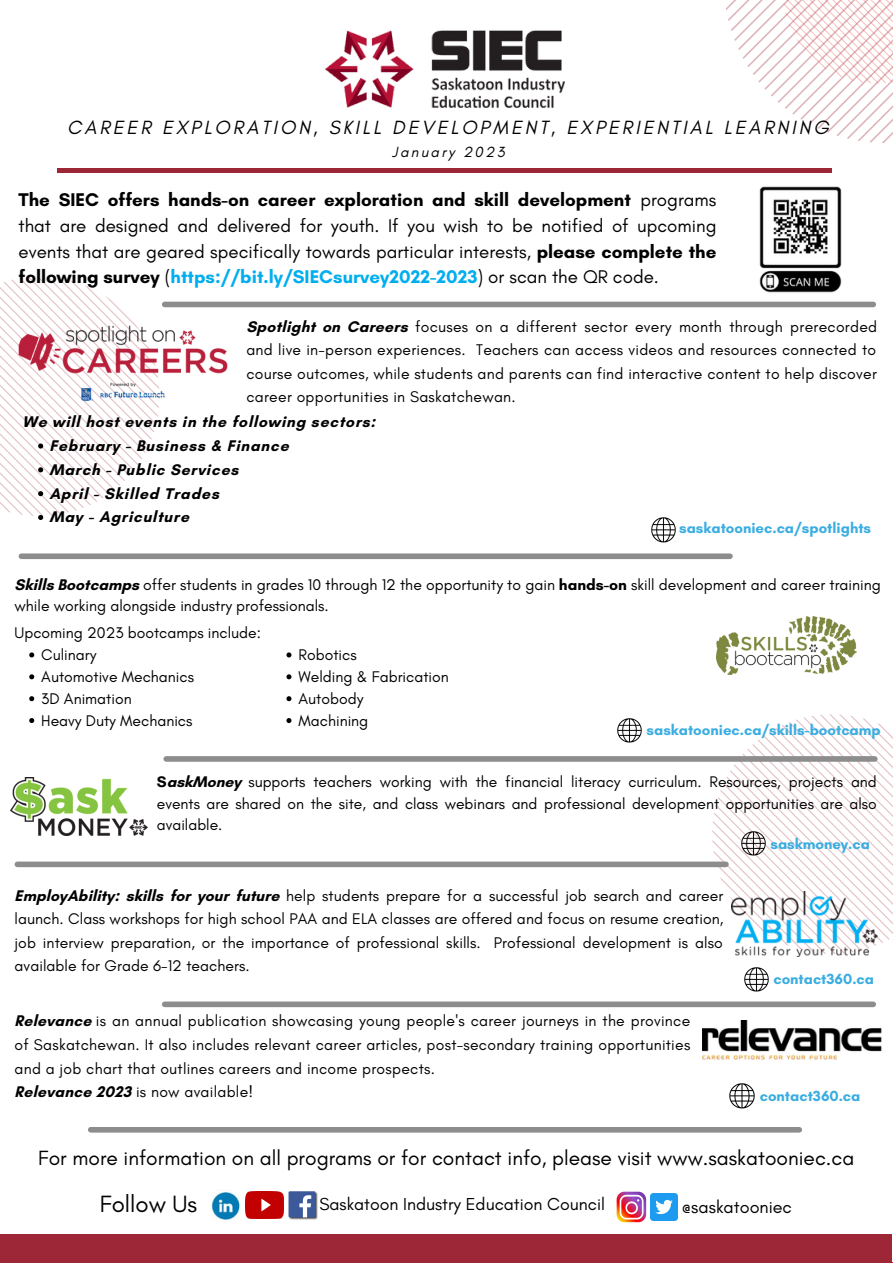
<style>
.page{position:relative;width:893px;height:1264px;background:#fff}
.page>*{position:absolute;margin:0;border:0;box-sizing:border-box;transform-origin:0 0}
.t1{font:24px "Glacial Indifference";color:#000}
.t2{font:21px "Glacial Indifference";color:#000}
.t3{font:italic 19.5px "Glacial Indifference";letter-spacing:.15em;color:#000}
.t4{font:18.75px/25.8px "Glacial Indifference";color:#000;text-align:justify}
.t5{font:18px "Glacial Indifference";color:#000}
.t6{font:17.7px "Glacial Indifference";color:#000}
.t7{font:15.75px/23.5px "Glacial Indifference";letter-spacing:.005em;color:#000}
.t8{font:700 15.75px/23.9px "Glacial Indifference";letter-spacing:.05em;color:#000}
.t9{font:15.6px/21.3px "Glacial Indifference";color:#000;text-align:justify}
.t10{font:700 15px "Glacial Indifference";color:#3aade1}
.t11{font:italic 15px "Glacial Indifference";letter-spacing:.15em;color:#000}
.s1{font-weight:700}
.s2{font-weight:700;color:#00aeef}
</style>
<div class="page">
<svg style="left:726px;top:0;width:166px;height:143px"></svg>
<hr style="left:57px;top:169px;width:774px;height:4px;background:#9d2637">
<hr style="left:0;top:1261px;width:892px;height:1px;background:#ff1616">
<div style="left:165px;top:301px;width:708px;height:6px;background:#8d8d8d"></div>
<div style="left:21px;top:553px;width:709px;height:6px;background:#8d8d8d"></div>
<svg style="left:712px;top:714px;width:180px;height:229px"></svg>
<div style="left:0;top:1233px;width:891px;height:29px;background:#9d2637"></div>
<img style="left:325px;top:30px;width:240px;height:78px">
<svg style="left:0;top:276px;width:159px;height:244px"></svg>
<img style="left:759px;top:186px;width:83px;height:107px">
<img style="left:716px;top:617px;width:140px;height:57px">
<img style="left:10px;top:778px;width:137px;height:57px">
<div style="left:166px;top:756px;width:708px;height:5px;background:#8d8d8d"></div>
<img style="left:212px;top:1190px;width:28px;height:30px">
<img style="left:288px;top:1191px;width:29px;height:29px">
<img style="left:245px;top:1191px;width:39px;height:27px">
<img style="left:616px;top:1191px;width:31px;height:32px">
<img style="left:651px;top:1193px;width:26px;height:27px">
<img style="left:651px;top:517px;width:25px;height:26px">
<img style="left:617px;top:718px;width:25px;height:25px">
<div style="left:17px;top:861px;width:709px;height:6px;background:#8d8d8d"></div>
<img style="left:702px;top:1020px;width:180px;height:40px">
<div style="left:91px;top:1126px;width:708px;height:6px;background:#8d8d8d"></div>
<img style="left:740px;top:830px;width:26px;height:27px">
<img style="left:731px;top:891px;width:146px;height:65px">
<img style="left:744px;top:967px;width:25px;height:25px">
<div style="left:165px;top:1001px;width:708px;height:6px;background:#8d8d8d"></div>
<img style="left:15px;top:321px;width:213px;height:81px">
<svg style="left:29px;top:652px;width:5px;height:5px"></svg>
<svg style="left:29px;top:674px;width:5px;height:5px"></svg>
<svg style="left:29px;top:696px;width:5px;height:5px"></svg>
<svg style="left:29px;top:718px;width:5px;height:5px"></svg>
<svg style="left:286px;top:652px;width:5px;height:5px"></svg>
<svg style="left:286px;top:674px;width:5px;height:5px"></svg>
<svg style="left:286px;top:696px;width:5px;height:5px"></svg>
<svg style="left:286px;top:718px;width:5px;height:5px"></svg>
<img style="left:729px;top:1083px;width:26px;height:26px">
<p class="t3" style="left:67px;top:116px;width:763px">CAREER EXPLORATION, SKILL DEVELOPMENT, EXPERIENTIAL LEARNING</p>
<p class="t11" style="left:392px;top:142px;width:114px">January 2023</p>
<p class="t4" style="left:19px;top:186px;width:699px"><span class="s1">The SIEC offers hands-on career exploration and skill development</span> programs that are designed and delivered for youth. If you wish to be notified of upcoming events that are geared specifically towards particular interests, <span class="s1">please complete the following survey</span> (<span class="s2">https://bit.ly/SIECsurvey2022-2023</span>) or scan the QR code.</p>
<p class="t7" style="left:246px;top:314px;width:632px;text-align:justify"><span class="s1">Spotlight on Careers</span> focuses on a different sector every month through prerecorded and live in-person experiences. Teachers can access videos and resources connected to course outcomes, while students and parents can find interactive content to help discover career opportunities in Saskatchewan.</p>
<p class="t8" style="left:23px;top:410px;width:354px">We will host events in the following sectors:</p>
<p class="t8" style="left:49px;top:433px;width:241px">February - Business &amp; Finance<br>March - Public Services<br>April - Skilled Trades<br>May - Agriculture</p>
<p class="t10" style="left:679px;top:518px;width:193px">saskatooniec.ca/spotlights</p>
<p class="t7" style="left:15px;top:574px;width:867px;line-height:21.3px"><span class="s1">Skills Bootcamps</span> offer students in grades 10 through 12 the opportunity to gain <span class="s1">hands-on</span> skill development and career training while working alongside industry professionals.</p>
<p class="t7" style="left:15px;top:620px;width:248px">Upcoming 2023 bootcamps include:</p>
<p class="t7" style="left:41px;top:643px;width:154px;line-height:21.9px">Culinary<br>Automotive Mechanics<br>3D Animation<br>Heavy Duty Mechanics</p>
<p class="t7" style="left:298px;top:643px;width:152px;line-height:21.9px">Robotics<br>Welding &amp; Fabrication<br>Autobody<br>Machining</p>
<p class="t10" style="left:646px;top:721px;width:236px">saskatooniec.ca/skills-bootcamp</p>
<p class="t9" style="left:157px;top:771px;width:721px"><span class="s1">SaskMoney</span> supports teachers working with the financial literacy curriculum. Resources, projects and events are shared on the site, and class webinars and professional development opportunities are also available.</p>
<p class="t7" style="left:15px;top:883px;width:710px;text-align:justify"><span class="s1">EmployAbility: skills for your future</span> help students prepare for a successful job search and career launch. Class workshops for high school PAA and ELA classes are offered and focus on resume creation, job interview preparation, or the importance of professional skills. Professional development is also available for Grade 6-12 teachers.</p>
<p class="t7" style="left:15px;top:1009px;width:677px"><span class="s1">Relevance</span> is an annual publication showcasing young people's career journeys in the province of Saskatchewan. It also includes relevant career articles, post-secondary training opportunities and a job chart that outlines careers and income prospects.<br><span class="s1">Relevance 2023</span> is now available!</p>
<p class="t10" style="left:770px;top:834px;width:101px">saskmoney.ca</p>
<p class="t10" style="left:773px;top:970px;width:102px">contact360.ca</p>
<p class="t10" style="left:759px;top:1086px;width:102px">contact360.ca</p>
<h2 class="t2" style="left:38px;top:1145px;width:817px">For more information on all programs or for contact info, please visit www.saskatooniec.ca</h2>
<h1 class="t1" style="left:100px;top:1189px;width:99px">Follow Us</h1>
<p class="t6" style="left:319px;top:1193px;width:287px">Saskatoon Industry Education Council</p>
<p class="t5" style="left:681px;top:1195px;width:112px">@saskatooniec</p>
</div>
